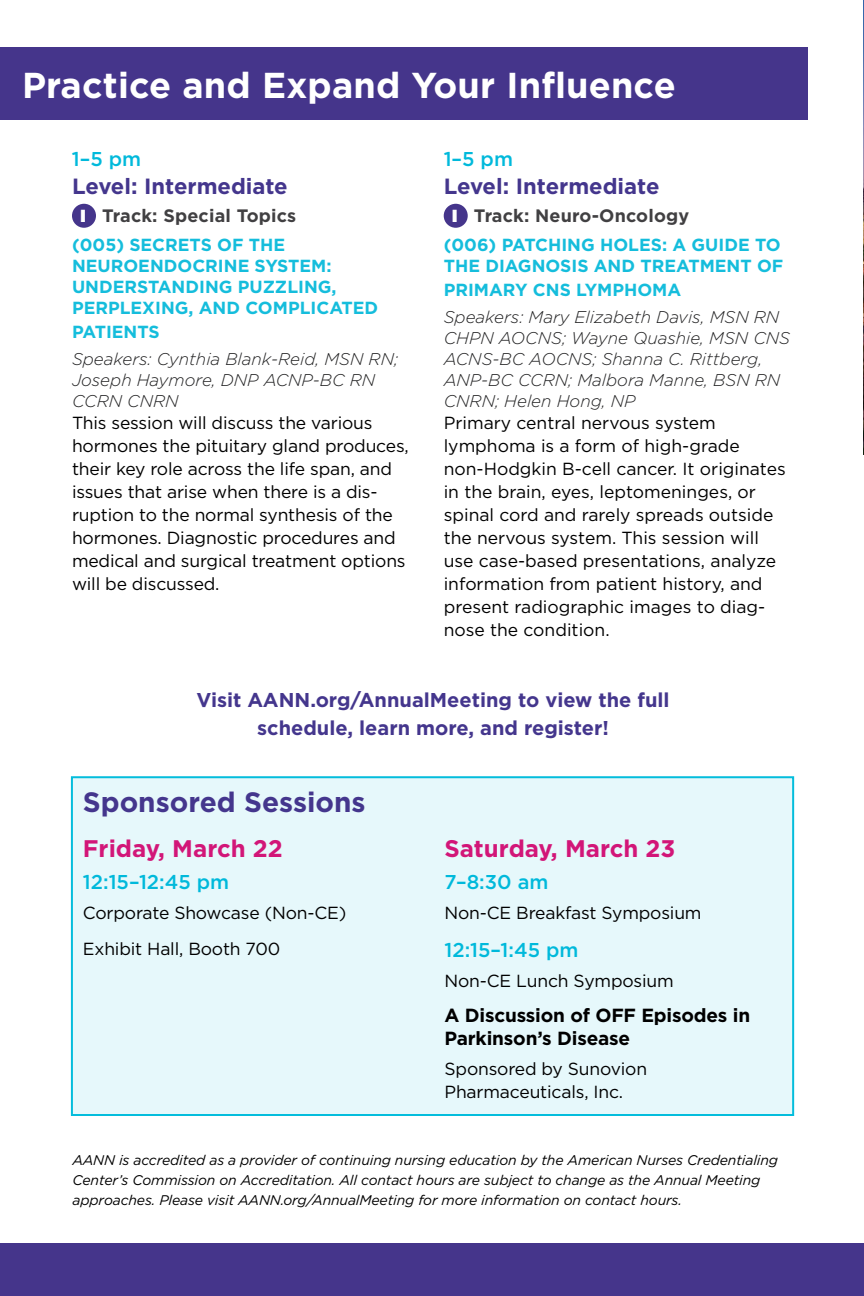
<style>
.page{position:relative;width:864px;height:1296px;background:#fff}
.page>*{position:absolute;margin:0;border:0;box-sizing:border-box;transform-origin:0 0}
.t1{font:700 36px "Gotham";letter-spacing:.005em;color:#fff}
.t2{font:700 28px "Gotham";color:#44368d}
.t3{font:700 24px "Gotham";color:#d21678}
.t4{font:700 22px "Gotham";color:#44368d}
.t5{font:700 20px/28px "Gotham";color:#44368d;text-align:center}
.t6{font:500 20px "Gotham";color:#00b9db}
.t7{font:700 19px/23px "Gotham";letter-spacing:-.01em;color:#000}
.t8{font:700 18px "Gotham";letter-spacing:.01em;color:#414042}
.t9{font:17.6px/23px "Gotham";letter-spacing:-.01em;color:#000}
.t10{font:700 17.6px/21px "Gotham";color:#15bddc}
.t11{font:italic 300 17px/21px "Gotham";color:#222223}
.t12{font:italic 14px/20px "Gotham";letter-spacing:-.01em;color:#000}
.s1{font-family:"Helvetica LT Std";font-weight:900;font-size:17px;color:#fff}
</style>
<div class="page">
<img style="left:863px;top:0;width:1px;height:455px">
<div style="left:0;top:47px;width:808px;height:73px;background:#45358b"></div>
<div style="left:0;top:1244px;width:864px;height:52px;background:#45358b"></div>
<div style="left:72px;top:777px;width:721px;height:338px;background:#e6f8fb"></div>
<div style="left:71px;top:776px;width:723px;height:340px;border:2px solid #04bddc"></div>
<div style="left:72px;top:204px;width:24px;height:24px;background:#45358b;border-radius:50%"></div>
<div style="left:444px;top:204px;width:24px;height:24px;background:#45358b;border-radius:50%"></div>
<h1 class="t1" style="left:22px;top:61px;width:655px">Practice and Expand Your Influence</h1>
<p class="t6" style="left:72px;top:146px;width:71px">1–5 pm</p>
<p class="t4" style="left:72px;top:171px;width:217px">Level: Intermediate</p>
<p class="t8" style="left:80px;top:203px;width:218px"><span class="s1">I</span> Track: Special Topics</p>
<p class="t10" style="left:72px;top:234px;width:308px">(005) SECRETS OF THE<br>NEUROENDOCRINE SYSTEM:<br>UNDERSTANDING PUZZLING,<br>PERPLEXING, AND COMPLICATED</p>
<p class="t10" style="left:72px;top:321px;width:89px">PATIENTS</p>
<p class="t11" style="left:72px;top:348px;width:328px">Speakers: Cynthia Blank-Reid, MSN RN;<br>Joseph Haymore, DNP ACNP-BC RN<br>CCRN CNRN</p>
<p class="t9" style="left:72px;top:411px;width:338px">This session will discuss the various hormones the pituitary gland produces, their key role across the life span, and issues that arise when there is a dis&shy;ruption to the normal synthesis of the hormones. Diagnostic procedures and medical and surgical treatment options will be discussed.</p>
<p class="t6" style="left:444px;top:146px;width:71px">1–5 pm</p>
<p class="t4" style="left:444px;top:171px;width:217px">Level: Intermediate</p>
<p class="t8" style="left:451px;top:203px;width:239px"><span class="s1">I</span> Track: Neuro-Oncology</p>
<p class="t10" style="left:444px;top:234px;width:341px">(006) PATCHING HOLES: A GUIDE TO<br>THE DIAGNOSIS AND TREATMENT OF</p>
<p class="t10" style="left:444px;top:279px;width:239px">PRIMARY CNS LYMPHOMA</p>
<p class="t11" style="left:444px;top:306px;width:348px">Speakers: Mary Elizabeth Davis, MSN RN<br>CHPN AOCNS; Wayne Quashie, MSN CNS<br>ACNS-BC AOCNS; Shanna C. Rittberg,<br>ANP-BC CCRN; Malbora Manne, BSN RN<br>CNRN; Helen Hong, NP</p>
<p class="t9" style="left:444px;top:411px;width:344px">Primary central nervous system lymphoma is a form of high-grade non-Hodgkin B-cell cancer. It originates in the brain, eyes, leptomeninges, or spinal cord and rarely spreads outside the nervous system. This session will use case-based presentations, analyze information from patient history, and present radiographic images to diag&shy;nose the condition.</p>
<p class="t5" style="left:197px;top:686px;width:475px">Visit AANN.org/AnnualMeeting to view the full schedule, learn more, and register!</p>
<h2 class="t2" style="left:83px;top:783px;width:284px">Sponsored Sessions</h2>
<h3 class="t3" style="left:83px;top:833px;width:201px">Friday, March 22</h3>
<p class="t6" style="left:83px;top:869px;width:148px">12:15–12:45 pm</p>
<p class="t9" style="left:83px;top:894px;width:265px;line-height:36px">Corporate Showcase (Non-CE)<br>Exhibit Hall, Booth 700</p>
<h3 class="t3" style="left:445px;top:833px;width:232px">Saturday, March 23</h3>
<p class="t6" style="left:445px;top:869px;width:105px">7–8:30 am</p>
<p class="t9" style="left:445px;top:901px;width:259px">Non-CE Breakfast Symposium</p>
<p class="t6" style="left:445px;top:937px;width:136px">12:15–1:45 pm</p>
<p class="t9" style="left:445px;top:969px;width:231px">Non-CE Lunch Symposium</p>
<p class="t7" style="left:445px;top:1004px;width:307px">A Discussion of OFF Episodes in<br>Parkinson’s Disease</p>
<p class="t9" style="left:445px;top:1057px;width:204px">Sponsored by Sunovion<br>Pharmaceuticals, Inc.</p>
<p class="t12" style="left:73px;top:1149px;width:707px">AANN is accredited as a provider of continuing nursing education by the American Nurses Credentialing<br>Center’s Commission on Accreditation. All contact hours are subject to change as the Annual Meeting approaches. Please visit AANN.org/AnnualMeeting for more information on contact hours.</p>
</div>
